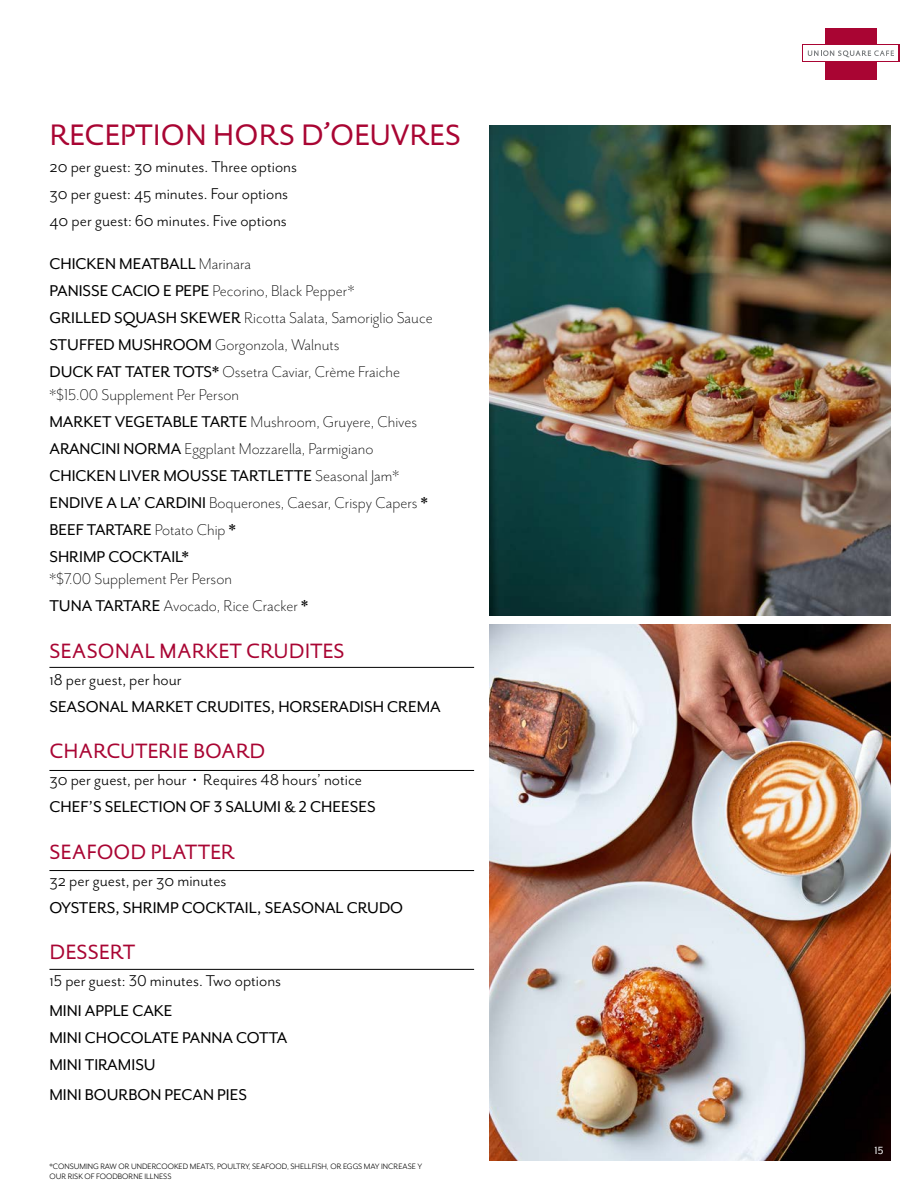
<style>
.page{position:relative;width:918px;height:1188px;background:#fff}
.page>*{position:absolute;margin:0;border:0;box-sizing:border-box;transform-origin:0 0}
.t1{font:30px "DTL Documenta Sans ST";color:#a90533}
.t2{font:21px "DTL Documenta Sans ST";color:#a90533}
.t3{font:300 18px/27px "Mr Eaves San OT";color:#000}
.t4{font:18px/27px "Mr Eaves San OT";color:#000}
.t5{font:18px/27px "Mr Eaves San OT";color:#000}
.t6{font:12px "Mr Eaves Mod OT";color:#fff}
.t7{font:9px/10.8px "Mr Eaves San OT";color:#000}
.s1{font-weight:400}
</style>
<div class="page">
<div style="left:825px;top:28px;width:52px;height:51px;background:#a90533"></div>
<div style="left:802px;top:44px;width:97px;height:18px;background:#fff"></div>
<svg style="left:808px;top:50px;width:86px;height:7px"></svg>
<hr style="left:49px;top:667px;width:425px;height:1px;background:#000">
<hr style="left:49px;top:770px;width:425px;height:1px;background:#000">
<hr style="left:49px;top:870px;width:425px;height:1px;background:#000">
<hr style="left:49px;top:969px;width:425px;height:1px;background:#000">
<img style="left:489px;top:125px;width:402px;height:491px">
<img style="left:489px;top:624px;width:402px;height:537px">
<h1 class="t1" style="left:49px;top:116px;width:413px">RECEPTION HORS D’OEUVRES</h1>
<p class="t4" style="left:49px;top:153px;width:249px">20 per guest: 30 minutes. Three options<br>30 per guest: 45 minutes. Four options<br>40 per guest: 60 minutes. Five options</p>
<p class="t3" style="left:49px;top:251px;width:385px"><span class="s1">CHICKEN MEATBALL</span> Marinara<br><span class="s1">PANISSE CACIO E PEPE</span> Pecorino, Black Pepper*<br><span class="s1">GRILLED SQUASH SKEWER</span> Ricotta Salata, Samoriglio Sauce <span class="s1">STUFFED MUSHROOM</span> Gorgonzola, Walnuts<br><span class="s1">DUCK FAT TATER TOTS*</span> Ossetra Caviar, Crème Fraiche</p>
<p class="t3" style="left:49px;top:381px;width:380px">*$15.00 Supplement Per Person<br><span class="s1">MARKET VEGETABLE TARTE</span> Mushroom, Gruyere, Chives <span class="s1">ARANCINI NORMA</span> Eggplant Mozzarella, Parmigiano <span class="s1">CHICKEN LIVER MOUSSE TARTLETTE</span> Seasonal Jam* <span class="s1">ENDIVE A LA’ CARDINI</span> Boquerones, Caesar, Crispy Capers <span class="s1">* BEEF TARTARE</span> Potato Chip <span class="s1">*<br>SHRIMP COCKTAIL*</span></p>
<p class="t3" style="left:49px;top:566px;width:260px">*$7.00 Supplement Per Person<br><span class="s1">TUNA TARTARE</span> Avocado, Rice Cracker <span class="s1">*</span></p>
<p class="t2" style="left:49px;top:638px;width:297px">SEASONAL MARKET CRUDITES</p>
<p class="t4" style="left:49px;top:666px;width:134px">18 per guest, per hour</p>
<p class="t5" style="left:49px;top:693px;width:393px">SEASONAL MARKET CRUDITES, HORSERADISH CREMA</p>
<p class="t2" style="left:49px;top:738px;width:218px">CHARCUTERIE BOARD</p>
<p class="t4" style="left:49px;top:767px;width:314px">30 per guest, per hour • Requires 48 hours’ notice</p>
<p class="t5" style="left:49px;top:794px;width:328px">CHEF’S SELECTION OF 3 SALUMI &amp; 2 CHEESES</p>
<p class="t2" style="left:49px;top:839px;width:187px">SEAFOOD PLATTER</p>
<p class="t4" style="left:49px;top:867px;width:179px">32 per guest, per 30 minutes</p>
<p class="t5" style="left:49px;top:894px;width:355px">OYSTERS, SHRIMP COCKTAIL, SEASONAL CRUDO</p>
<p class="t2" style="left:49px;top:939px;width:87px">DESSERT</p>
<p class="t4" style="left:49px;top:968px;width:233px">15 per guest: 30 minutes. Two options</p>
<p class="t5" style="left:49px;top:998px;width:240px">MINI APPLE CAKE<br>MINI CHOCOLATE PANNA COTTA<br>MINI TIRAMISU</p>
<p class="t5" style="left:49px;top:1082px;width:199px">MINI BOURBON PECAN PIES</p>
<p class="t7" style="left:49px;top:1161px;width:374px">*CONSUMING RAW OR UNDERCOOKED MEATS, POULTRY, SEAFOOD, SHELLFISH, OR EGGS MAY INCREASE Y<br>OUR RISK OF FOODBORNE ILLNESS</p>
<p class="t6" style="left:874px;top:1143px;width:10px">15</p>
</div>
